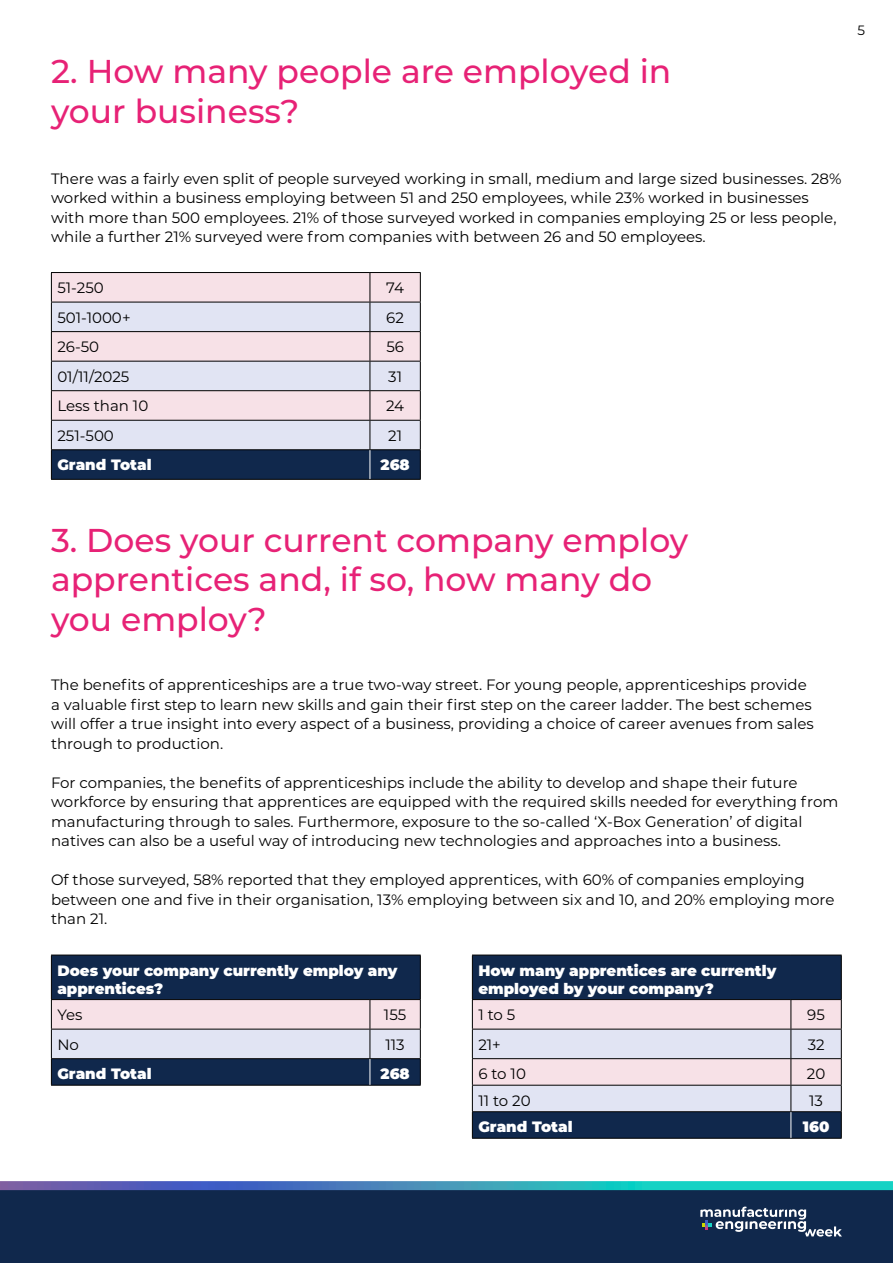
<style>
.page{position:relative;width:893px;height:1263px;background:#fff}
.page>*{position:absolute;margin:0;border:0;box-sizing:border-box;transform-origin:0 0}
.t1{font:500 33px/39.6px "Montserrat";color:#e72276}
.t2{font:15px/19.5px "Montserrat";color:#000}
.t3{font:900 15px/18px "Montserrat";color:#fff}
.t4{font:13.5px "Montserrat";color:#000}
</style>
<div class="page">
<hr style="left:51px;top:272px;width:319px;height:1px;background:#000">
<hr style="left:370px;top:272px;width:51px;height:1px;background:#000">
<hr style="left:51px;top:479px;width:319px;height:1px;background:#000">
<hr style="left:370px;top:479px;width:51px;height:1px;background:#000">
<svg style="left:51px;top:273px;width:370px;height:206px;background:#c4c0cd"></svg>
<div style="left:52px;top:956px;width:368px;height:43px;background:#10284c"></div>
<hr style="left:51px;top:955px;width:319px;height:1px;background:#000">
<hr style="left:51px;top:955px;width:1px;height:44px;background:#000">
<hr style="left:370px;top:955px;width:51px;height:1px;background:#000">
<hr style="left:420px;top:955px;width:1px;height:44px;background:#000">
<hr style="left:51px;top:1085px;width:319px;height:1px;background:#000">
<hr style="left:370px;top:1085px;width:51px;height:1px;background:#000">
<svg style="left:51px;top:999px;width:370px;height:86px;background:#a0a1b2"></svg>
<div style="left:473px;top:956px;width:368px;height:43px;background:#10284c"></div>
<hr style="left:472px;top:955px;width:319px;height:1px;background:#000">
<hr style="left:472px;top:955px;width:1px;height:44px;background:#000">
<hr style="left:791px;top:955px;width:51px;height:1px;background:#000">
<hr style="left:841px;top:955px;width:1px;height:44px;background:#000">
<hr style="left:472px;top:1138px;width:319px;height:1px;background:#000">
<hr style="left:791px;top:1138px;width:51px;height:1px;background:#000">
<svg style="left:472px;top:999px;width:370px;height:139px;background:#b9b6c4"></svg>
<div style="left:0;top:1186px;width:893px;height:77px;background:#10284c"></div>
<svg style="left:0;top:1181px;width:893px;height:9px;background:#3b99bd"></svg>
<svg style="left:700px;top:1206px;width:142px;height:30px"></svg>
<h1 class="t1" style="left:51px;top:50px;width:622px">2. How many people are employed in your business?</h1>
<p class="t4" style="left:857px;top:21px;width:9px">5</p>
<p class="t2" style="left:51px;top:168px;width:792px">There was a fairly even split of people surveyed working in small, medium and large sized businesses. 28% worked within a business employing between 51 and 250 employees, while 23% worked in businesses with more than 500 employees. 21% of those surveyed worked in companies employing 25 or less people, while a further 21% surveyed were from companies with between 26 and 50 employees.</p>
<p class="t2" style="left:57px;top:277px;width:48px">51-250</p>
<p class="t2" style="left:386px;top:277px;width:19px">74</p>
<p class="t2" style="left:57px;top:307px;width:75px">501-1000+</p>
<p class="t2" style="left:386px;top:307px;width:19px">62</p>
<p class="t2" style="left:57px;top:336px;width:43px">26-50</p>
<p class="t2" style="left:386px;top:336px;width:19px">56</p>
<p class="t2" style="left:57px;top:366px;width:74px">01/11/2025</p>
<p class="t2" style="left:388px;top:366px;width:15px">31</p>
<p class="t2" style="left:57px;top:396px;width:92px">Less than 10</p>
<p class="t2" style="left:386px;top:396px;width:20px">24</p>
<p class="t2" style="left:57px;top:425px;width:58px">251-500</p>
<p class="t2" style="left:388px;top:425px;width:15px">21</p>
<p class="t3" style="left:57px;top:455px;width:96px">Grand Total</p>
<p class="t3" style="left:381px;top:455px;width:31px">268</p>
<h1 class="t1" style="left:51px;top:519px;width:639px">3. Does your current company employ apprentices and, if so, how many do you employ?</h1>
<p class="t2" style="left:51px;top:674px;width:764px">The benefits of apprenticeships are a true two-way street. For young people, apprenticeships provide a valuable first step to learn new skills and gain their first step on the career ladder. The best schemes will offer a true insight into every aspect of a business, providing a choice of career avenues from sales through to production.</p>
<p class="t2" style="left:51px;top:772px;width:789px">For companies, the benefits of apprenticeships include the ability to develop and shape their future workforce by ensuring that apprentices are equipped with the required skills needed for everything from manufacturing through to sales. Furthermore, exposure to the so-called ‘X-Box Generation’ of digital natives can also be a useful way of introducing new technologies and approaches into a business.</p>
<p class="t2" style="left:51px;top:869px;width:785px">Of those surveyed, 58% reported that they employed apprentices, with 60% of companies employing between one and five in their organisation, 13% employing between six and 10, and 20% employing more than 21.</p>
<p class="t3" style="left:57px;top:960px;width:342px">Does your company currently employ any apprentices?</p>
<p class="t2" style="left:57px;top:1004px;width:27px">Yes</p>
<p class="t2" style="left:384px;top:1004px;width:24px">155</p>
<p class="t2" style="left:57px;top:1034px;width:23px">No</p>
<p class="t2" style="left:385px;top:1034px;width:21px">113</p>
<p class="t3" style="left:57px;top:1064px;width:96px">Grand Total</p>
<p class="t3" style="left:381px;top:1064px;width:31px">268</p>
<p class="t3" style="left:478px;top:960px;width:299px">How many apprentices are currently employed by your company?</p>
<p class="t2" style="left:478px;top:1004px;width:38px">1 to 5</p>
<p class="t2" style="left:807px;top:1004px;width:19px">95</p>
<p class="t2" style="left:478px;top:1034px;width:24px">21+</p>
<p class="t2" style="left:808px;top:1034px;width:18px">32</p>
<p class="t2" style="left:478px;top:1063px;width:49px">6 to 10</p>
<p class="t2" style="left:807px;top:1063px;width:20px">20</p>
<p class="t2" style="left:478px;top:1090px;width:54px">11 to 20</p>
<p class="t2" style="left:809px;top:1090px;width:15px">13</p>
<p class="t3" style="left:478px;top:1117px;width:96px">Grand Total</p>
<p class="t3" style="left:803px;top:1117px;width:28px">160</p>
</div>
